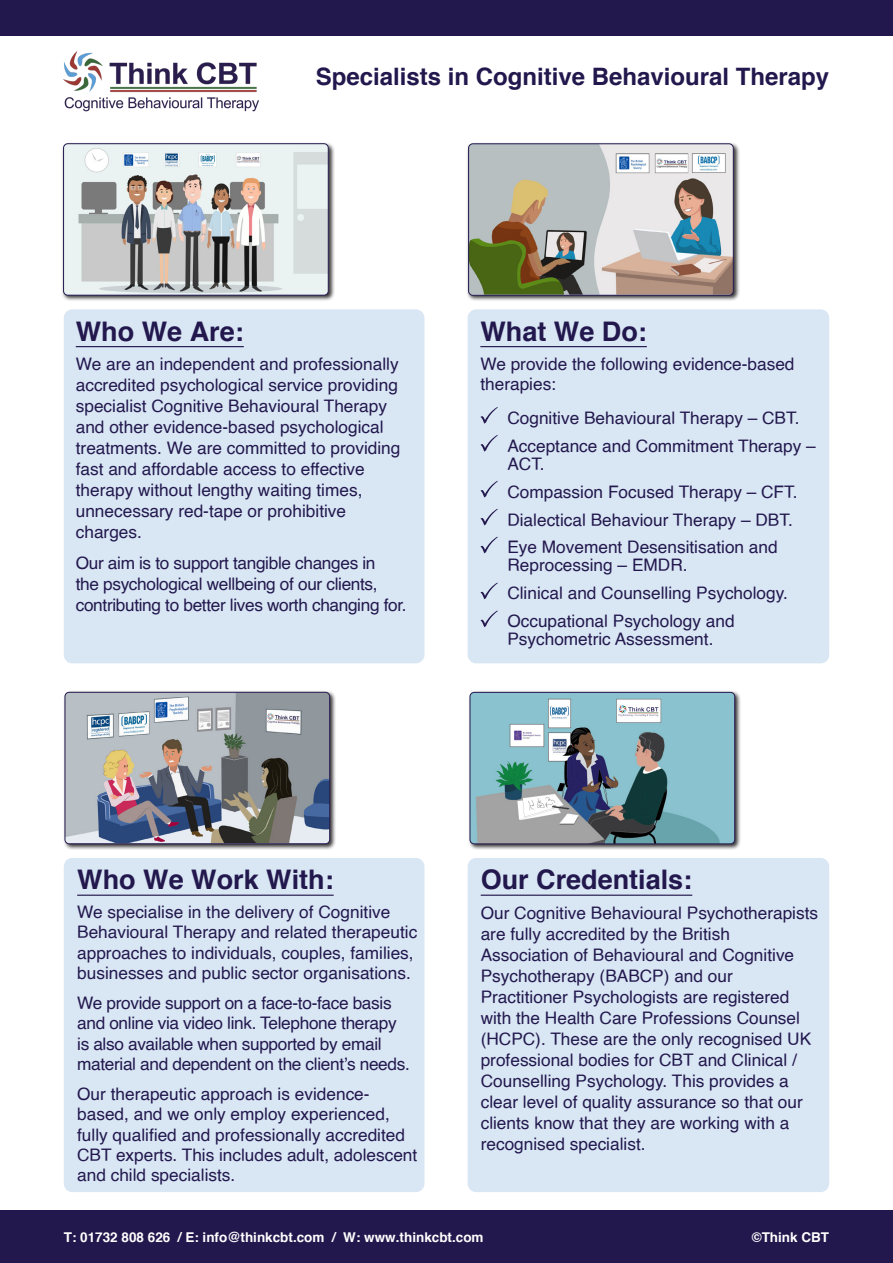
<style>
.page{position:relative;width:893px;height:1263px;background:#fff}
.page>*{position:absolute;margin:0;border:0;box-sizing:border-box;transform-origin:0 0}
.t1{font:700 27px "Helvetica";color:#22184d}
.t2{font:700 24px "Helvetica";color:#22184d}
.t3{font:17.25px/21px "Helvetica";color:#22184d}
.t4{font:17.25px/20.2px "Helvetica";letter-spacing:-.02em;color:#22184d}
.t5{font:700 13.5px "Helvetica";color:#fff}
</style>
<div class="page">
<div style="left:468px;top:858px;width:361px;height:334px;background:#d9e6f4;border-radius:9px"></div>
<div style="left:64px;top:858px;width:360px;height:334px;background:#d9e6f4;border-radius:9px"></div>
<div style="left:468px;top:309px;width:361px;height:354px;background:#d9e6f4;border-radius:9px"></div>
<div style="left:64px;top:309px;width:360px;height:354px;background:#d9e6f4;border-radius:9px"></div>
<hr style="left:76px;top:346px;width:168px;height:1px;background:#22184d">
<hr style="left:480px;top:346px;width:167px;height:1px;background:#22184d">
<svg style="left:480px;top:407px;width:18px;height:17px"></svg>
<svg style="left:480px;top:435px;width:18px;height:17px"></svg>
<svg style="left:480px;top:481px;width:18px;height:17px"></svg>
<svg style="left:480px;top:509px;width:18px;height:16px"></svg>
<svg style="left:480px;top:537px;width:18px;height:16px"></svg>
<svg style="left:480px;top:583px;width:18px;height:16px"></svg>
<svg style="left:480px;top:610px;width:18px;height:17px"></svg>
<div style="left:62px;top:142px;width:273px;height:160px;background:#231f20;opacity:.9"></div>
<img style="left:64px;top:144px;width:264px;height:150px">
<div style="left:63px;top:144px;width:265px;height:151px;border:1px solid #22184d;border-radius:4px"></div>
<div style="left:0;top:0;width:893px;height:36px;background:#22184d"></div>
<img style="left:64px;top:52px;width:195px;height:60px">
<div style="left:467px;top:142px;width:273px;height:160px;background:#231f20;opacity:.9"></div>
<img style="left:469px;top:144px;width:264px;height:151px">
<div style="left:468px;top:144px;width:265px;height:151px;border:1px solid #22184d;border-radius:4px"></div>
<hr style="left:77px;top:895px;width:257px;height:1px;background:#22184d">
<hr style="left:481px;top:895px;width:211px;height:1px;background:#22184d">
<div style="left:63px;top:690px;width:273px;height:160px;background:#231f20;opacity:.9"></div>
<img style="left:65px;top:692px;width:265px;height:151px">
<div style="left:65px;top:692px;width:265px;height:152px;border:1px solid #22184d;border-radius:4px"></div>
<div style="left:468px;top:690px;width:273px;height:160px;background:#231f20;opacity:.9"></div>
<img style="left:470px;top:692px;width:265px;height:152px">
<div style="left:470px;top:692px;width:265px;height:152px;border:1px solid #22184d;border-radius:4px"></div>
<div style="left:0;top:1210px;width:893px;height:53px;background:#22184d"></div>
<p class="t2" style="left:316px;top:61px;width:515px">Specialists in Cognitive Behavioural Therapy</p>
<p class="t1" style="left:76px;top:314px;width:169px">Who We Are:</p>
<p class="t3" style="left:76px;top:354px;width:326px">We are an independent and professionally accredited psychological service providing specialist Cognitive Behavioural Therapy and other evidence-based psychological treatments. We are committed to providing fast and affordable access to effective therapy without lengthy waiting times, unnecessary red-tape or prohibitive charges.</p>
<p class="t4" style="left:76px;top:553px;width:332px;line-height:21px">Our aim is to support tangible changes in<br>the psychological wellbeing of our clients, contributing to better lives worth changing for.</p>
<p class="t1" style="left:480px;top:314px;width:168px">What We Do:</p>
<p class="t3" style="left:480px;top:355px;width:316px;line-height:19.5px">We provide the following evidence-based therapies:</p>
<p class="t3" style="left:507px;top:408px;width:294px">Cognitive Behavioural Therapy – CBT.</p>
<p class="t3" style="left:507px;top:437px;width:310px;line-height:18px">Acceptance and Commitment Therapy –<br>ACT.</p>
<p class="t3" style="left:507px;top:481px;width:292px">Compassion Focused Therapy – CFT.</p>
<p class="t3" style="left:507px;top:509px;width:287px">Dialectical Behaviour Therapy – DBT.</p>
<p class="t3" style="left:507px;top:539px;width:272px;line-height:18px">Eye Movement Desensitisation and<br>Reprocessing – EMDR.</p>
<p class="t3" style="left:507px;top:583px;width:282px">Clinical and Counselling Psychology.</p>
<p class="t3" style="left:507px;top:613px;width:229px;line-height:18px">Occupational Psychology and<br>Psychometric Assessment.</p>
<p class="t1" style="left:77px;top:863px;width:258px">Who We Work With:</p>
<p class="t3" style="left:77px;top:902px;width:342px;line-height:20.2px">We specialise in the delivery of Cognitive Behavioural Therapy and related therapeutic approaches to individuals, couples, families, businesses and public sector organisations.</p>
<p class="t4" style="left:77px;top:993px;width:334px">We provide support on a face-to-face basis and online via video link. Telephone therapy is also available when supported by email material and dependent on the client’s needs.</p>
<p class="t3" style="left:77px;top:1084px;width:342px;line-height:20.2px">Our therapeutic approach is evidence&shy;based, and we only employ experienced, fully qualified and professionally accredited CBT experts. This includes adult, adolescent and child specialists.</p>
<p class="t1" style="left:481px;top:863px;width:213px">Our Credentials:</p>
<p class="t3" style="left:481px;top:903px;width:339px">Our Cognitive Behavioural Psychotherapists are fully accredited by the British Association of Behavioural and Cognitive Psychotherapy (BABCP) and our Practitioner Psychologists are registered with the Health Care Professions Counsel (HCPC). These are the only recognised UK professional bodies for CBT and Clinical / Counselling Psychology. This provides a clear level of quality assurance so that our clients know that they are working with a recognised specialist.</p>
<p class="t5" style="left:64px;top:1228px;width:421px">T: 01732 808 626 / E: info@thinkcbt.com / W: www.thinkcbt.com</p>
<p class="t5" style="left:752px;top:1228px;width:79px">©Think CBT</p>
</div>
